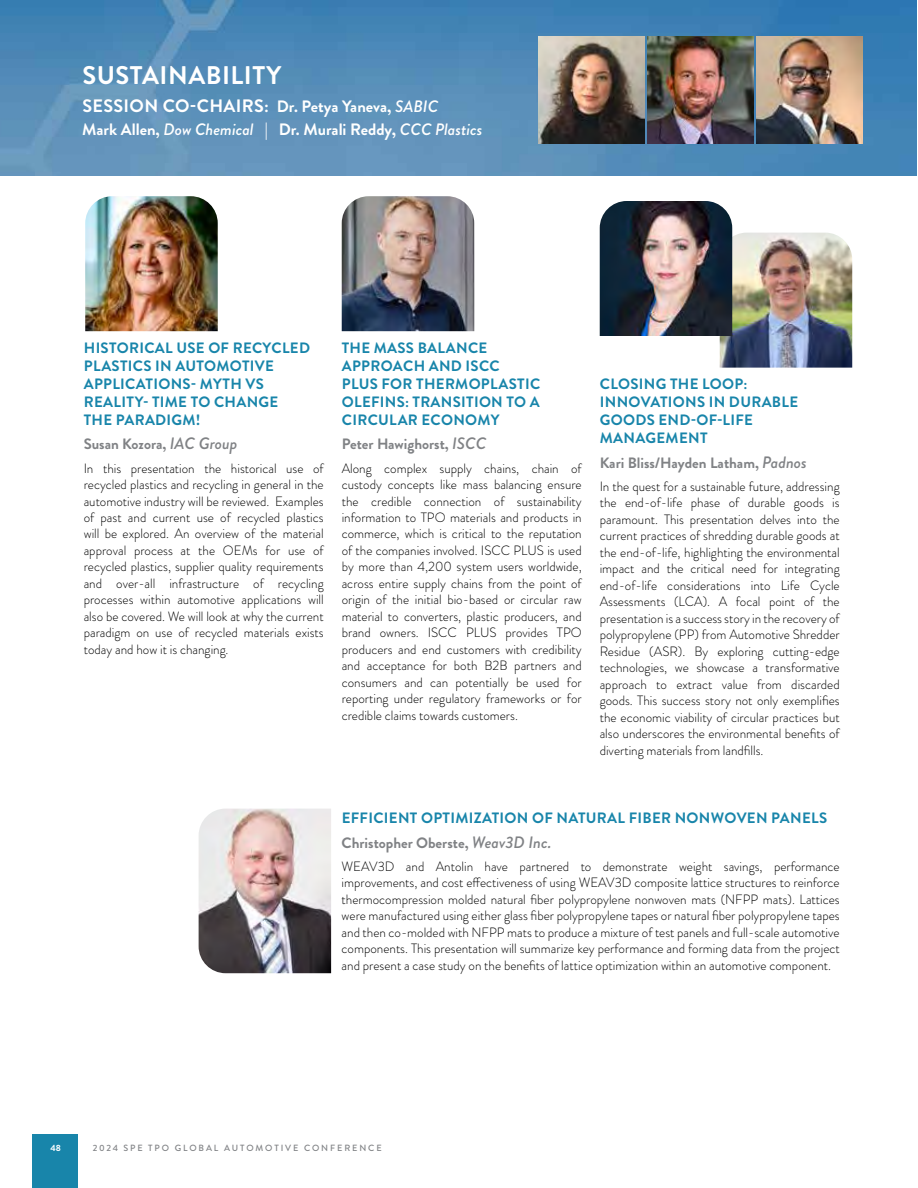
<style>
.page{position:relative;width:918px;height:1188px;background:#fff}
.page>*{position:absolute;margin:0;border:0;box-sizing:border-box;transform-origin:0 0}
.t1{font:700 25.5px "Brandon Grotesque";letter-spacing:.02em;color:#fff}
.t2{font:700 18px "Brandon Grotesque";letter-spacing:.02em;color:#fff}
.t3{font:700 16.5px "Brandon Grotesque";color:#fff}
.t4{font:700 15px/18px "Brandon Grotesque";letter-spacing:.02em;color:#1885aa}
.t5{font:700 15px "Brandon Grotesque";color:#808285}
.t6{font:300 13.5px/16.5px "Brandon Grotesque";color:#000;text-align:justify}
.t7{font:500 9px "Brandon Grotesque";letter-spacing:.21em;color:#808285}
.t8{font:700 9px "Brandon Grotesque";color:#fff}
.s1{font-size:16.5px}
.s2{font-weight:500;font-style:italic;font-size:16.5px}
.s3{font-weight:500;font-style:italic}
.s4{font-weight:500}
.s5{color:#808285}
.s6{font-weight:500;font-style:italic;font-size:16.5px;color:#808285}
</style>
<div class="page">
<img style="left:0;top:0;width:916px;height:176px">
<div style="left:32px;top:1134px;width:46px;height:54px;background:#1885aa"></div>
<img style="left:85px;top:196px;width:133px;height:135px">
<img style="left:342px;top:196px;width:132px;height:135px">
<img style="left:720px;top:233px;width:132px;height:135px">
<img style="left:199px;top:809px;width:132px;height:164px">
<img style="left:538px;top:36px;width:106px;height:108px">
<img style="left:647px;top:36px;width:106px;height:108px">
<img style="left:756px;top:36px;width:106px;height:108px">
<img style="left:600px;top:201px;width:132px;height:135px">
<h1 class="t1" style="left:82px;top:57px;width:200px">SUSTAINABILITY</h1>
<h2 class="t2" style="left:82px;top:93px;width:357px">SESSION CO-CHAIRS: <span class="s1">Dr. Petya Yaneva,</span> <span class="s2">SABIC</span></h2>
<p class="t3" style="left:82px;top:118px;width:402px">Mark Allen, <span class="s3">Dow Chemical</span> <span class="s4">|</span> Dr. Murali Reddy, <span class="s3">CCC Plastics</span></p>
<p class="t4" style="left:84px;top:339px;width:228px">HISTORICAL USE OF RECYCLED<br>PLASTICS IN AUTOMOTIVE<br>APPLICATIONS- MYTH VS<br>REALITY- TIME TO CHANGE<br>THE PARADIGM!</p>
<p class="t5" style="left:84px;top:434px;width:155px">Susan Kozora, <span class="s2">IAC Group</span></p>
<p class="t6" style="left:84px;top:460px;width:242px">In this presentation the historical use of recycled plastics and recycling in general in the automotive industry will be reviewed. Examples of past and current use of recycled plastics will be explored. An overview of the material approval process at the OEMs for use of recycled plastics, supplier quality requirements and over-all infrastructure of recycling processes within automotive applications will also be covered. We will look at why the current paradigm on use of recycled materials exists today and how it is changing.</p>
<p class="t4" style="left:342px;top:339px;width:200px">THE MASS BALANCE<br>APPROACH AND ISCC<br>PLUS FOR THERMOPLASTIC<br>OLEFINS: TRANSITION TO A<br>CIRCULAR ECONOMY</p>
<p class="t5" style="left:342px;top:434px;width:146px">Peter Hawighorst, <span class="s2">ISCC</span></p>
<p class="t6" style="left:342px;top:460px;width:242px">Along complex supply chains, chain of custody concepts like mass balancing ensure the credible connection of sustainability information to TPO materials and products in commerce, which is critical to the reputation of the companies involved. ISCC PLUS is used by more than 4,200 system users worldwide, across entire supply chains from the point of origin of the initial bio-based or circular raw material to converters, plastic producers, and brand owners. ISCC PLUS provides TPO producers and end customers with credibility and acceptance for both B2B partners and consumers and can potentially be used for reporting under regulatory frameworks or for credible claims towards customers.</p>
<p class="t4" style="left:600px;top:375px;width:200px">CLOSING THE LOOP:<br>INNOVATIONS IN DURABLE<br>GOODS END-OF-LIFE<br>MANAGEMENT</p>
<p class="t5" style="left:600px;top:452px;width:209px">Kari Bliss/Hayden Latham, <span class="s2">Padnos</span></p>
<p class="t6" style="left:600px;top:478px;width:242px">In the quest for a sustainable future, addressing the end-of-life phase of durable goods is paramount. This presentation delves into the current practices of shredding durable goods at the end-of-life, highlighting the environmental impact and the critical need for integrating end-of-life considerations into Life Cycle Assessments (LCA). A focal point of the presentation is a success story in the recovery of polypropylene (PP) from Automotive Shredder Residue (ASR). By exploring cutting-edge technologies, we showcase a transformative approach to extract value from discarded goods. This success story not only exemplifies the economic viability of circular practices but also underscores the environmental benefits of diverting materials from landfills.</p>
<p class="t4" style="left:342px;top:805px;width:487px;line-height:24.8px">EFFICIENT OPTIMIZATION OF NATURAL FIBER NONWOVEN PANELS<br><span class="s5">Christopher Oberste,</span> <span class="s6">Weav3D Inc.</span></p>
<p class="t6" style="left:342px;top:858px;width:500px">WEAV3D and Antolin have partnered to demonstrate weight savings, performance improvements, and cost effectiveness of using WEAV3D composite lattice structures to reinforce thermocompression molded natural fiber polypropylene nonwoven mats (NFPP mats). Lattices were manufactured using either glass fiber polypropylene tapes or natural fiber polypropylene tapes and then co-molded with NFPP mats to produce a mixture of test panels and full-scale automotive components. This presentation will summarize key performance and forming data from the project and present a case study on the benefits of lattice optimization within an automotive component.</p>
<p class="t8" style="left:50px;top:1142px;width:12px">48</p>
<p class="t7" style="left:93px;top:1142px;width:291px">2024 SPE TPO GLOBAL AUTOMOTIVE CONFERENCE</p>
</div>
